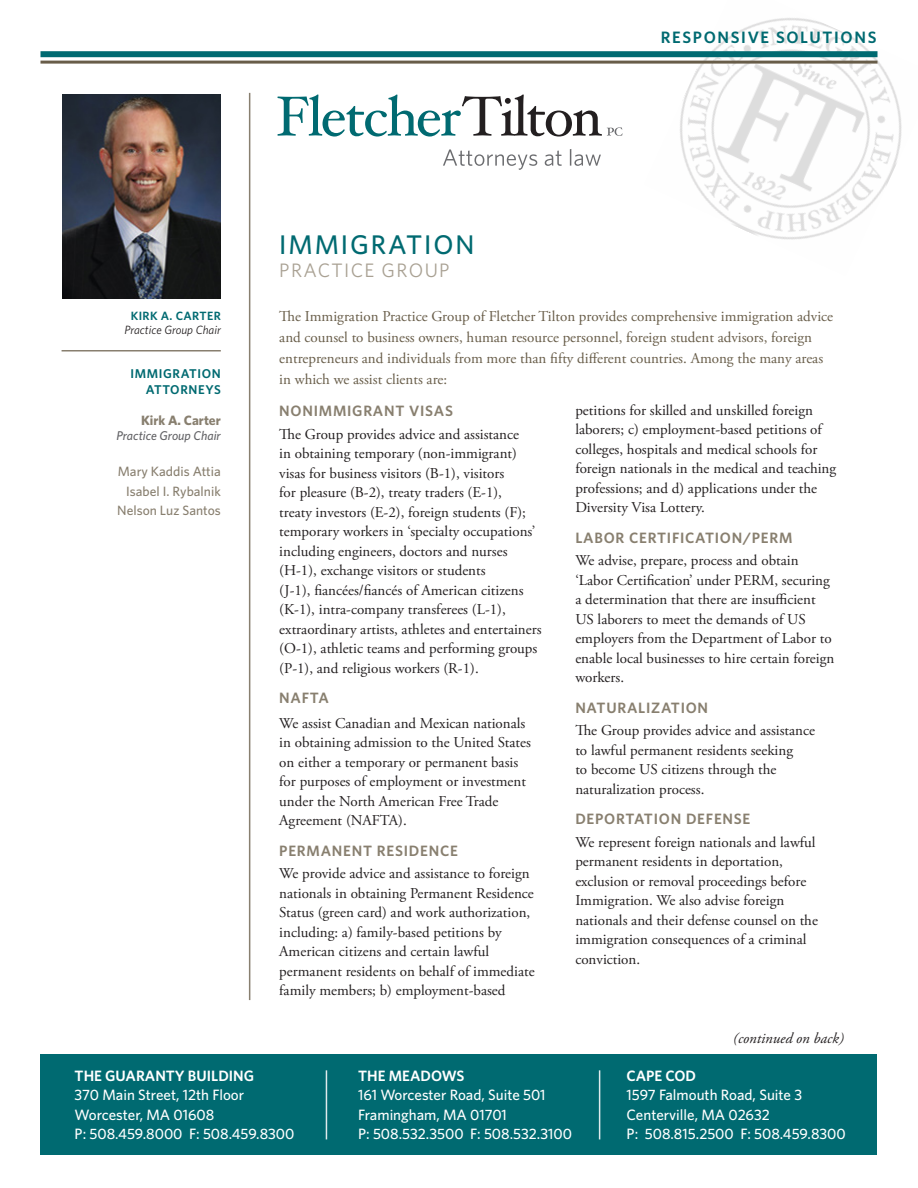
<style>
.page{position:relative;width:918px;height:1188px;background:#fff}
.page>*{position:absolute;margin:0;border:0;box-sizing:border-box;transform-origin:0 0}
.t1{font:500 27px "Whitney";letter-spacing:.07em;color:#006a71}
.t2{font:19.5px "Whitney";letter-spacing:.07em;color:#a9a193}
.t3{font:600 16.5px "Whitney";letter-spacing:.1em;color:#006a71}
.Body_Text{font:15px/19.5px "Adobe Garamond Pro";color:#231f20}
.Body_Text-2{font:15px/21px "Adobe Garamond Pro";color:#685d49}
.t4{font:500 15px "Whitney";color:#fff}
.Sub_Heads{font:600 15px "Whitney";letter-spacing:.05em;color:#887f6f}
.t5{font:600 15px "Whitney";color:#fff}
.t6{font:italic 15px "Adobe Garamond Pro";color:#231f20}
.Body_Text-3{font:600 15px "Whitney";letter-spacing:.05em;color:#887f6f}
.t7{font:500 13.5px "Whitney";color:#887f6f}
.t8{font:700 13.5px "Whitney";color:#887f6f}
.t9{font:600 12.75px/15.3px "Whitney";letter-spacing:.05em;color:#006a71;text-align:right}
.t10{font:italic 500 12.75px "Whitney";color:#636366}
.t11{font:italic 12px "Whitney";color:#231f20}
.t12{font:600 12px "Whitney";letter-spacing:.03em;color:#006a71}
</style>
<div class="page">
<img style="left:644px;top:18px;width:258px;height:222px">
<svg style="left:277px;top:94px;width:346px;height:43px"></svg>
<svg style="left:443px;top:150px;width:94px;height:20px"></svg>
<svg style="left:545px;top:151px;width:17px;height:15px"></svg>
<svg style="left:570px;top:149px;width:31px;height:17px"></svg>
<img style="left:63px;top:94px;width:158px;height:205px">
<div style="left:40px;top:1054px;width:838px;height:101px;background:#006a71"></div>
<hr style="left:326px;top:1070px;width:1px;height:69px;background:#deeaec">
<hr style="left:599px;top:1070px;width:1px;height:69px;background:#deeaec">
<hr style="left:62px;top:350px;width:159px;height:2px;background:#887f6f">
<hr style="left:249px;top:93px;width:1px;height:907px;background:#887f6f">
<div style="left:40px;top:51px;width:838px;height:6px;background:#006a71"></div>
<hr style="left:40px;top:61px;width:838px;height:3px;background:#685d49">
<p class="t3" style="left:661px;top:26px;width:217px">RESPONSIVE SOLUTIONS</p>
<p class="t12" style="left:131px;top:308px;width:91px">KIRK A. CARTER</p>
<p class="t11" style="left:124px;top:322px;width:98px">Practice Group Chair</p>
<p class="t9" style="left:130px;top:366px;width:92px">IMMIGRATION<br>ATTORNEYS</p>
<p class="t8" style="left:141px;top:411px;width:81px">Kirk A. Carter</p>
<p class="t10" style="left:116px;top:428px;width:106px">Practice Group Chair</p>
<p class="t7" style="left:118px;top:462px;width:105px">Mary Kaddis Attia</p>
<p class="t7" style="left:126px;top:482px;width:96px">Isabel I. Rybalnik</p>
<p class="t7" style="left:117px;top:501px;width:105px">Nelson Luz Santos</p>
<p class="t1" style="left:279px;top:226px;width:197px">IMMIGRATION</p>
<p class="t2" style="left:279px;top:257px;width:172px">PRACTICE GROUP</p>
<p class="Body_Text-2" style="left:279px;top:306px;width:555px">The Immigration Practice Group of Fletcher Tilton provides comprehensive immigration advice and counsel to business owners, human resource personnel, foreign student advisors, foreign entrepreneurs and individuals from more than fifty different countries. Among the many areas in which we assist clients are:</p>
<p class="Sub_Heads" style="left:279px;top:401px;width:175px">NONIMMIGRANT VISAS</p>
<p class="Body_Text" style="left:279px;top:425px;width:264px">The Group provides advice and assistance<br>in obtaining temporary (non-immigrant) visas for business visitors (B-1), visitors<br>for pleasure (B-2), treaty traders (E-1),<br>treaty investors (E-2), foreign students (F); temporary workers in ‘specialty occupations’ including engineers, doctors and nurses (H-1), exchange visitors or students<br>(J-1), fiancées/fiancés of American citizens (K-1), intra-company transferees (L-1), extraordinary artists, athletes and entertainers (O-1), athletic teams and performing groups (P-1), and religious workers (R-1).</p>
<p class="Body_Text-3" style="left:279px;top:688px;width:51px">NAFTA</p>
<p class="Body_Text" style="left:279px;top:714px;width:253px">We assist Canadian and Mexican nationals in obtaining admission to the United States on either a temporary or permanent basis for purposes of employment or investment under the North American Free Trade Agreement (NAFTA).</p>
<p class="Sub_Heads" style="left:279px;top:840px;width:180px">PERMANENT RESIDENCE</p>
<p class="Body_Text" style="left:279px;top:864px;width:257px">We provide advice and assistance to foreign nationals in obtaining Permanent Residence Status (green card) and work authorization, including: a) family-based petitions by American citizens and certain lawful permanent residents on behalf of immediate family members; b) employment-based</p>
<p class="Body_Text" style="left:575px;top:401px;width:262px">petitions for skilled and unskilled foreign laborers; c) employment-based petitions of colleges, hospitals and medical schools for foreign nationals in the medical and teaching professions; and d) applications under the Diversity Visa Lottery.</p>
<p class="Sub_Heads" style="left:575px;top:527px;width:219px">LABOR CERTIFICATION/PERM</p>
<p class="Body_Text" style="left:575px;top:551px;width:260px">We advise, prepare, process and obtain ‘Labor Certification’ under PERM, securing a determination that there are insufficient US laborers to meet the demands of US employers from the Department of Labor to enable local businesses to hire certain foreign workers.</p>
<p class="Sub_Heads" style="left:575px;top:697px;width:134px">NATURALIZATION</p>
<p class="Body_Text" style="left:575px;top:721px;width:241px">The Group provides advice and assistance to lawful permanent residents seeking<br>to become US citizens through the naturalization process.</p>
<p class="Sub_Heads" style="left:575px;top:809px;width:177px">DEPORTATION DEFENSE</p>
<p class="Body_Text" style="left:575px;top:833px;width:244px">We represent foreign nationals and lawful permanent residents in deportation, exclusion or removal proceedings before Immigration. We also advise foreign nationals and their defense counsel on the immigration consequences of a criminal conviction.</p>
<p class="t6" style="left:733px;top:1030px;width:112px">(continued on back)</p>
<p class="t5" style="left:75px;top:1066px;width:181px">THE GUARANTY BUILDING</p>
<p class="t5" style="left:358px;top:1066px;width:108px">THE MEADOWS</p>
<p class="t5" style="left:627px;top:1066px;width:71px">CAPE COD</p>
<p class="t4" style="left:75px;top:1085px;width:171px">370 Main Street, 12th Floor</p>
<p class="t4" style="left:358px;top:1085px;width:189px">161 Worcester Road, Suite 501</p>
<p class="t4" style="left:627px;top:1085px;width:177px">1597 Falmouth Road, Suite 3</p>
<p class="t4" style="left:75px;top:1105px;width:141px">Worcester, MA 01608</p>
<p class="t4" style="left:358px;top:1105px;width:150px">Framingham, MA 01701</p>
<p class="t4" style="left:627px;top:1105px;width:145px">Centerville, MA 02632</p>
<p class="t4" style="left:75px;top:1124px;width:221px">P: 508.459.8000 F: 508.459.8300</p>
<p class="t4" style="left:358px;top:1124px;width:215px">P: 508.532.3500 F: 508.532.3100</p>
<p class="t4" style="left:627px;top:1124px;width:221px">P: 508.815.2500 F: 508.459.8300</p>
</div>
